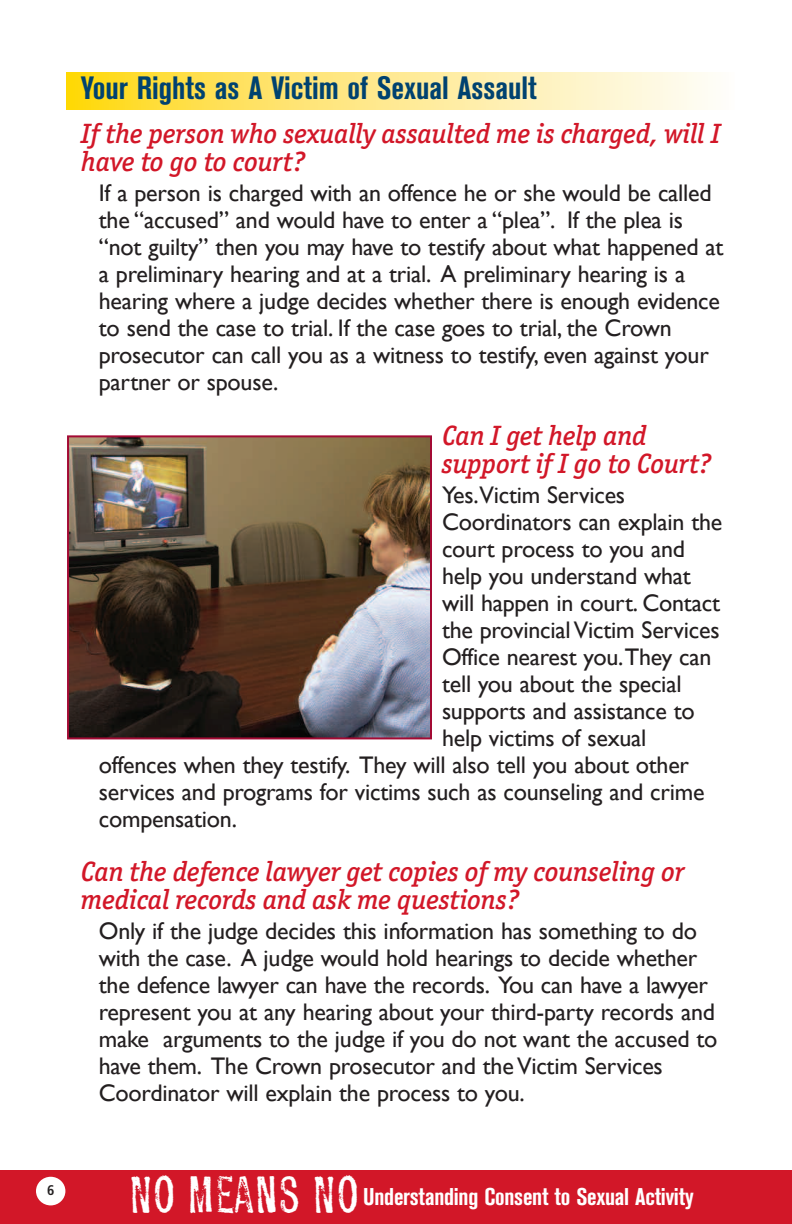
<style>
.page{position:relative;width:792px;height:1224px;background:#fff}
.page>*{position:absolute;margin:0;border:0;box-sizing:border-box;transform-origin:0 0}
.t1{font:46px "Profumo";letter-spacing:-.01em;color:#fff}
.t2{font:700 condensed 32px "Akzidenz Grotesk BE";color:#004270}
.t3{font:italic 500 28px/28px "Officina Ser ITC";color:#d21728}
.t4{font:24px/27px "Gill Sans";letter-spacing:-.01em;color:#231f20}
.t5{font:700 condensed 24px "Akzidenz Grotesk BE";letter-spacing:-.01em;color:#fff}
.t6{font:700 condensed 14px "Frutiger";color:#231f20}
</style>
<div class="page">
<div style="left:0;top:1170px;width:792px;height:54px;background:#d21728"></div>
<div style="left:36px;top:1177px;width:29px;height:28px;background:#fff;border-radius:50%"></div>
<svg style="left:66px;top:72px;width:644px;height:38px"></svg>
<img style="left:70px;top:438px;width:359px;height:298px">
<div style="left:67px;top:435px;width:365px;height:304px;border:2px solid #a30a34"></div>
<h2 class="t2" style="left:81px;top:76px;width:457px">Your Rights as A Victim of Sexual Assault</h2>
<p class="t3" style="left:81px;top:122px;width:641px">If the person who sexually assaulted me is charged, will I have to go to court?</p>
<p class="t4" style="left:99px;top:179px;width:626px">If a person is charged with an offence he or she would be called the “accused” and would have to enter a “plea”. If the plea is “not guilty” then you may have to testify about what happened at a preliminary hearing and at a trial. A preliminary hearing is a hearing where a judge decides whether there is enough evidence to send the case to trial. If the case goes to trial, the Crown prosecutor can call you as a witness to testify, even against your partner or spouse.</p>
<p class="t3" style="left:442px;top:424px;width:271px">Can I get help and support if I go to Court?</p>
<p class="t4" style="left:442px;top:481px;width:185px">Yes.Victim Services</p>
<p class="t4" style="left:442px;top:508px;width:282px">Coordinators can explain the</p>
<p class="t4" style="left:442px;top:535px;width:245px">court process to you and</p>
<p class="t4" style="left:442px;top:562px;width:250px">help you understand what</p>
<p class="t4" style="left:442px;top:589px;width:279px">will happen in court. Contact</p>
<p class="t4" style="left:442px;top:616px;width:279px">the provincialVictim Services</p>
<p class="t4" style="left:442px;top:643px;width:271px">Office nearest you.They can</p>
<p class="t4" style="left:442px;top:670px;width:241px">tell you about the special</p>
<p class="t4" style="left:442px;top:697px;width:254px">supports and assistance to</p>
<p class="t4" style="left:442px;top:724px;width:206px">help victims of sexual</p>
<p class="t4" style="left:99px;top:751px;width:592px">offences when they testify. They will also tell you about other</p>
<p class="t4" style="left:99px;top:778px;width:607px">services and programs for victims such as counseling and crime</p>
<p class="t4" style="left:99px;top:805px;width:140px">compensation.</p>
<p class="t3" style="left:81px;top:860px;width:605px">Can the defence lawyer get copies of my counseling or medical records and ask me questions?</p>
<p class="t4" style="left:99px;top:917px;width:620px">Only if the judge decides this information has something to do with the case. A judge would hold hearings to decide whether the defence lawyer can have the records. You can have a lawyer represent you at any hearing about your third-party records and make arguments to the judge if you do not want the accused to have them. The Crown prosecutor and theVictim Services Coordinator will explain the process to you.</p>
<h1 class="t1" style="left:128px;top:1170px;width:232px">NO MEANS NO</h1>
<p class="t6" style="left:47px;top:1184px;width:9px">6</p>
<p class="t5" style="left:363px;top:1189px;width:332px">Understanding Consent to Sexual Activity</p>
</div>
